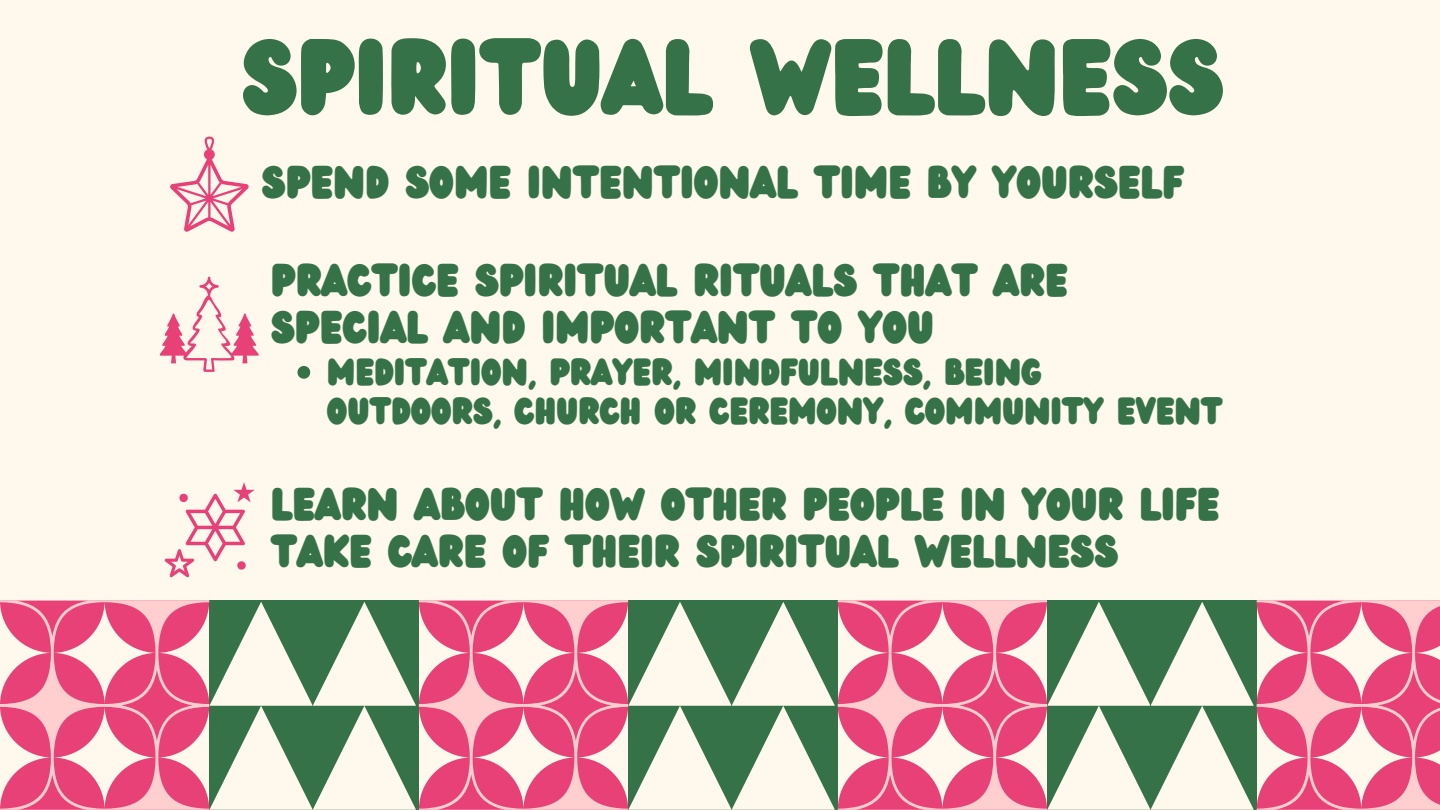
<style>
.page{position:relative;width:1440px;height:810px;background:#fff8ec}
.page>*{position:absolute;margin:0;border:0;box-sizing:border-box;transform-origin:0 0}
.t1{font:93px "Wedges";color:#357248}
.t2{font:40px/47.2px "Wedges";color:#357248}
.t3{font:33px/39px "Wedges";color:#357248}
</style>
<div class="page">
<svg style="left:0;top:601px;width:1440px;height:209px"></svg>
<svg style="left:170px;top:137px;width:79px;height:95px"></svg>
<svg style="left:165px;top:482px;width:90px;height:95px"></svg>
<svg style="left:159px;top:277px;width:100px;height:95px"></svg>
<svg style="left:297px;top:366px;width:13px;height:13px"></svg>
<h1 class="t1" style="left:242px;top:9px;width:984px">SPIRITUAL WELLNESS</h1>
<p class="t2" style="left:262px;top:160px;width:924px">SPEND SOME INTENTIONAL TIME BY YOURSELF</p>
<p class="t2" style="left:271px;top:258px;width:798px">PRACTICE SPIRITUAL RITUALS THAT ARE<br>SPECIAL AND IMPORTANT TO YOU</p>
<p class="t3" style="left:327px;top:353px;width:897px">MEDITATION, PRAYER, MINDFULNESS, BEING<br>OUTDOORS, CHURCH OR CEREMONY, COMMUNITY EVENT</p>
<p class="t2" style="left:271px;top:482px;width:950px">LEARN ABOUT HOW OTHER PEOPLE IN YOUR LIFE<br>TAKE CARE OF THEIR SPIRITUAL WELLNESS</p>
</div>
